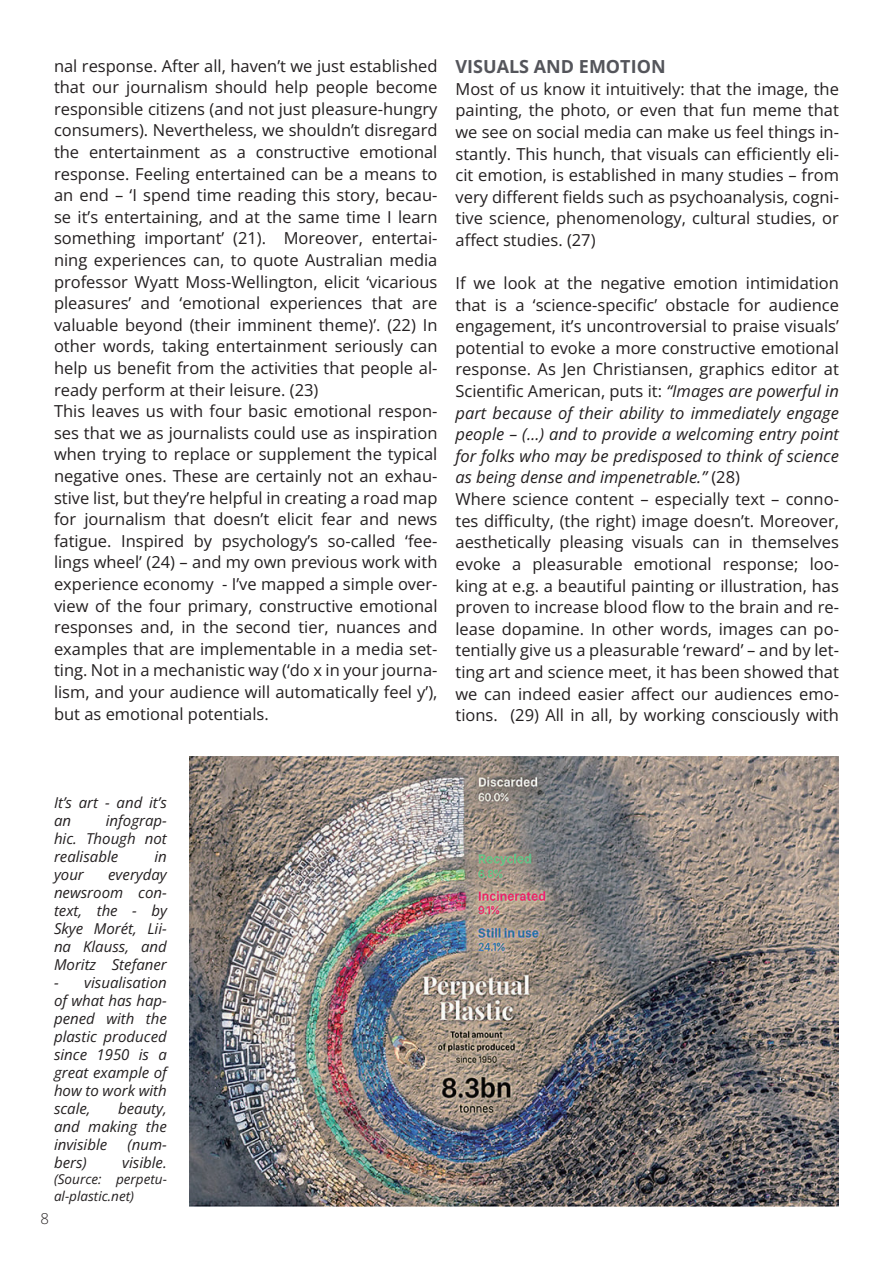
<style>
.page{position:relative;width:893px;height:1263px;background:#fff}
.page>*{position:absolute;margin:0;border:0;box-sizing:border-box;transform-origin:0 0}
.t1{font:700 18px "Open Sans";color:#54555b}
.t2{font:16.5px/21.6px "Open Sans";color:#231f20}
.t3{font:italic 15px/18px "Open Sans";color:#231f20;text-align:justify}
.t4{font:300 15px "Open Sans";color:#231f20}
.t5{font:italic 13.5px/16.2px "Open Sans";color:#231f20}
.s1{font-style:italic}
</style>
<div class="page">
<img style="left:190px;top:756px;width:649px;height:450px">
<p class="t2" style="left:54px;top:54px;width:385px">nal response. After all, haven’t we just established that our journalism should help people become responsible citizens (and not just pleasure-hungry consumers). Nevertheless, we shouldn’t disregard the entertainment as a constructive emotional response. Feeling entertained can be a means to an end – ‘I spend time reading this story, becau&shy;se it’s entertaining, and at the same time I learn something important’ (21). Moreover, entertai&shy;ning experiences can, to quote Australian media professor Wyatt Moss-Wellington, elicit ‘vicarious pleasures’ and ‘emotional experiences that are valuable beyond (their imminent theme)’. (22) In other words, taking entertainment seriously can help us benefit from the activities that people al&shy;ready perform at their leisure. (23)<br>This leaves us with four basic emotional respon&shy;ses that we as journalists could use as inspiration when trying to replace or supplement the typical negative ones. These are certainly not an exhau&shy;stive list, but they’re helpful in creating a road map for journalism that doesn’t elicit fear and news fatigue. Inspired by psychology’s so-called ‘fee&shy;lings wheel’ (24) – and my own previous work with experience economy - I’ve mapped a simple over&shy;view of the four primary, constructive emotional responses and, in the second tier, nuances and examples that are implementable in a media set&shy;ting. Not in a mechanistic way (‘do x in your journa&shy;lism, and your audience will automatically feel y’), but as emotional potentials.</p>
<p class="t1" style="left:455px;top:54px;width:212px">VISUALS AND EMOTION</p>
<p class="t2" style="left:455px;top:78px;width:385px;text-align:justify">Most of us know it intuitively: that the image, the painting, the photo, or even that fun meme that we see on social media can make us feel things in&shy;stantly. This hunch, that visuals can efficiently eli&shy;cit emotion, is established in many studies – from very different fields such as psychoanalysis, cogni&shy;tive science, phenomenology, cultural studies, or affect studies. (27)</p>
<p class="t2" style="left:455px;top:272px;width:385px">If we look at the negative emotion intimidation</p>
<p class="t2" style="left:455px;top:293px;width:385px">that is a ‘science-specific’ obstacle for audience engagement, it’s uncontroversial to praise visuals’ potential to evoke a more constructive emotional response. As Jen Christiansen, graphics editor at Scientific American, puts it: <span class="s1">“Images are powerful in part because of their ability to immediately engage people – (…) and to provide a welcoming entry point for folks who may be predisposed to think of science as being dense and impenetrable.”</span> (28)<br>Where science content – especially text – conno&shy;tes difficulty, (the right) image doesn’t. Moreover, aesthetically pleasing visuals can in themselves evoke a pleasurable emotional response; loo&shy;king at e.g. a beautiful painting or illustration, has proven to increase blood flow to the brain and re&shy;lease dopamine. In other words, images can po&shy;tentially give us a pleasurable ‘reward’ – and by let&shy;ting art and science meet, it has been showed that we can indeed easier affect our audiences emo&shy;tions. (29) All in all, by working consciously with</p>
<p class="t3" style="left:54px;top:793px;width:114px">It’s art - and it’s an</p>
<p class="t3" style="left:54px;top:811px;width:114px;text-indent:52px">infograp&shy;hic. Though not realisable</p>
<p class="t3" style="left:154px;top:847px;width:14px">in</p>
<p class="t3" style="left:54px;top:865px;width:114px;text-indent:54px">everyday newsroom con&shy;text, the - by Skye Morét, Lii&shy;na Klauss, and Moritz Stefaner</p>
<p class="t3" style="left:54px;top:973px;width:114px">- visualisation of what has hap&shy;pened with the plastic produced since 1950 is a great example of how to work with scale,</p>
<p class="t3" style="left:54px;top:865px;width:31px">your</p>
<p class="t3" style="left:54px;top:1099px;width:114px;text-indent:64px">beauty, and making the invisible</p>
<p class="t3" style="left:128px;top:1135px;width:41px">(num-</p>
<p class="t3" style="left:54px;top:1153px;width:34px">bers)</p>
<p class="t3" style="left:122px;top:1153px;width:46px">visible.</p>
<p class="t5" style="left:54px;top:1171px;width:114px">(Source: perpetu&shy;al-plastic.net)</p>
<p class="t4" style="left:40px;top:1208px;width:10px">8</p>
</div>
